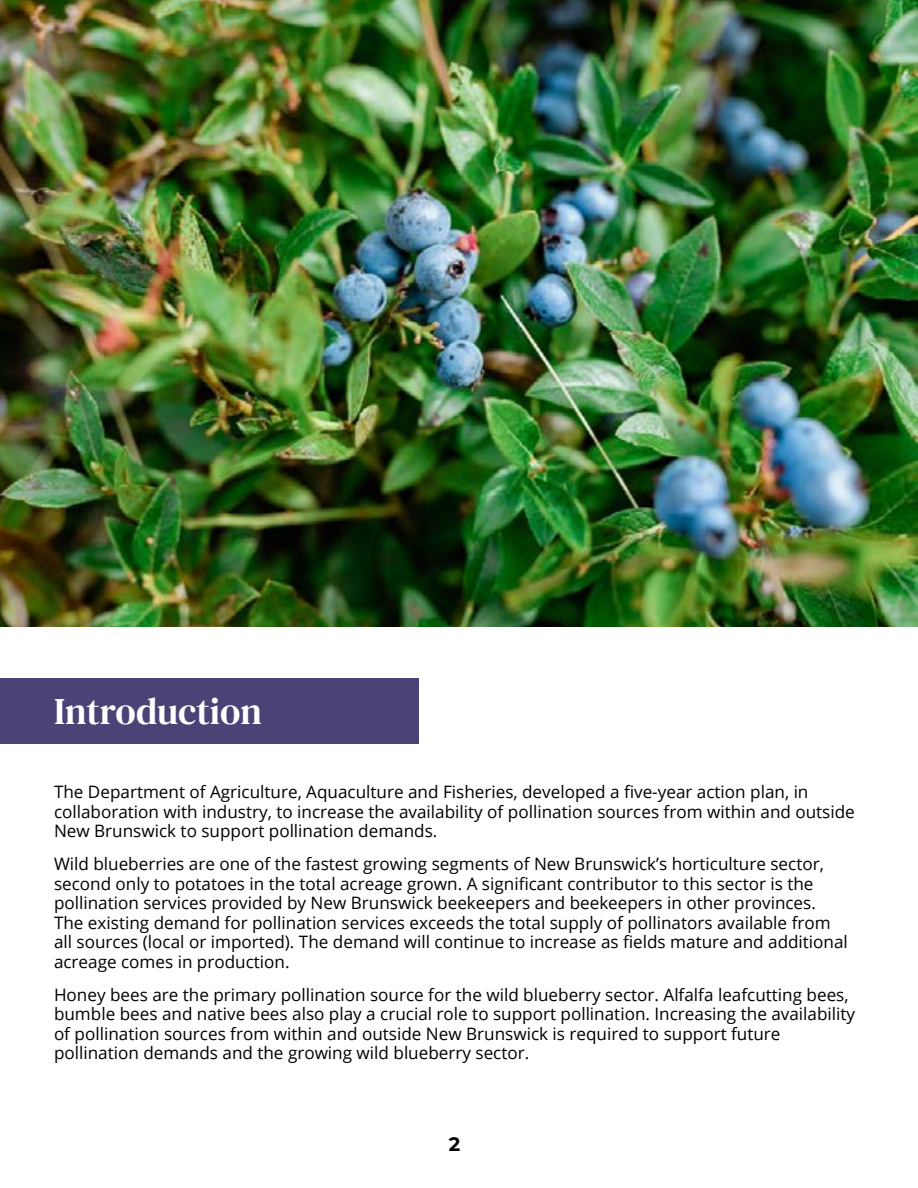
<style>
.page{position:relative;width:918px;height:1188px;background:#fff}
.page>*{position:absolute;margin:0;border:0;box-sizing:border-box;transform-origin:0 0}
.t1{font:37.5px "DM Serif Text";color:#fff}
.t2{font:700 19.5px "Montserrat";color:#000}
.t3{font:17.1px/19.5px "Open Sans";color:#000}
</style>
<div class="page">
<div style="left:0;top:678px;width:418px;height:66px;background:#4a4476"></div>
<img style="left:0;top:0;width:918px;height:626px">
<h1 class="t1" style="left:54px;top:689px;width:209px">Introduction</h1>
<p class="t3" style="left:54px;top:782px;width:802px">The Department of Agriculture, Aquaculture and Fisheries, developed a five-year action plan, in collaboration with industry, to increase the availability of pollination sources from within and outside<br>New Brunswick to support pollination demands.</p>
<p class="t3" style="left:54px;top:854px;width:795px">Wild blueberries are one of the fastest growing segments of New Brunswick’s horticulture sector, second only to potatoes in the total acreage grown. A significant contributor to this sector is the pollination services provided by New Brunswick beekeepers and beekeepers in other provinces.<br>The existing demand for pollination services exceeds the total supply of pollinators available from all sources (local or imported). The demand will continue to increase as fields mature and additional acreage comes in production.</p>
<p class="t3" style="left:54px;top:984px;width:803px">Honey bees are the primary pollination source for the wild blueberry sector. Alfalfa leafcutting bees, bumble bees and native bees also play a crucial role to support pollination. Increasing the availability of pollination sources from within and outside New Brunswick is required to support future pollination demands and the growing wild blueberry sector.</p>
<p class="t2" style="left:449px;top:1130px;width:13px">2</p>
</div>
